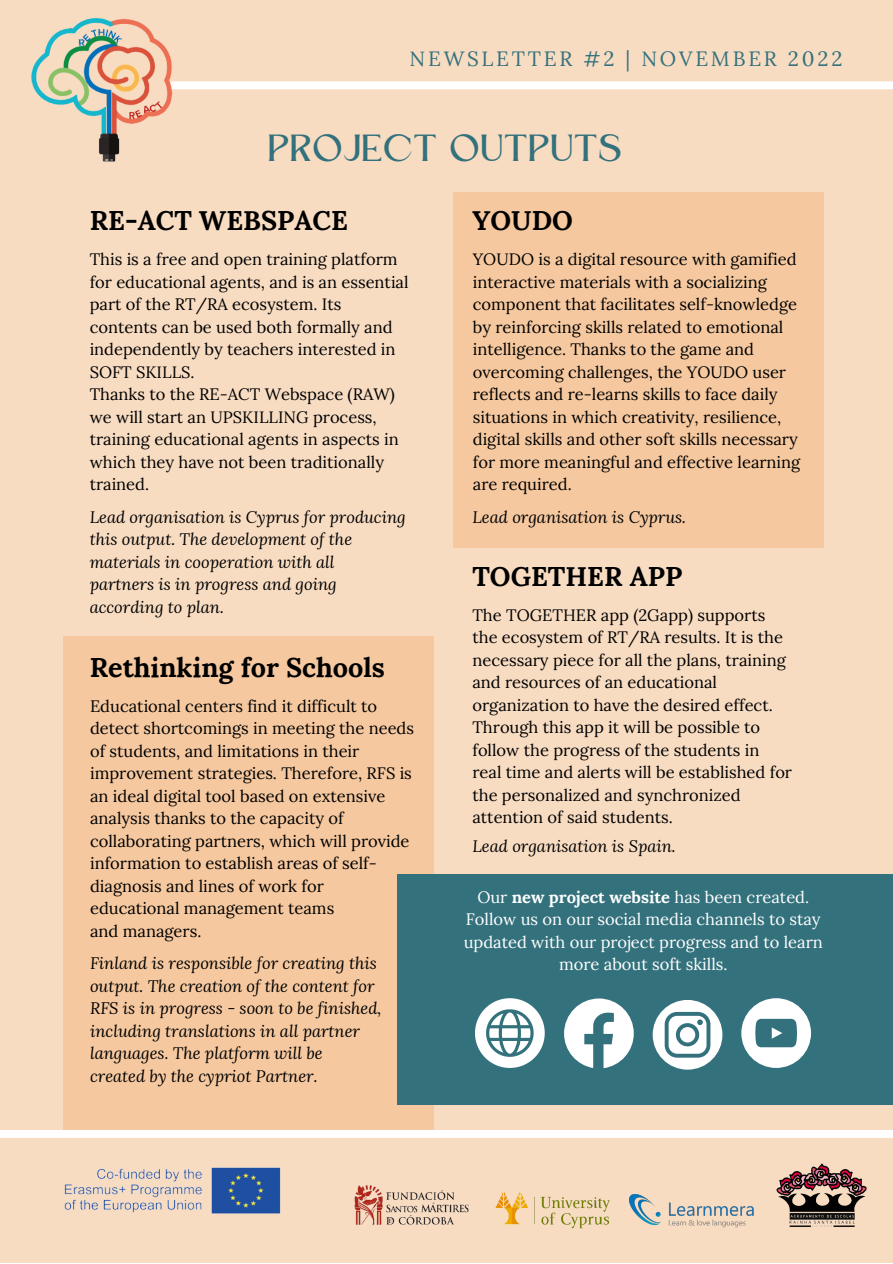
<style>
.page{position:relative;width:893px;height:1264px;background:#fff}
.page>*{position:absolute;margin:0;border:0;box-sizing:border-box;transform-origin:0 0}
.t1{font:35.25px "Kingred Serif";color:#33717c}
.t2{font:700 27px "Lora";color:#000}
.t3{font:20.7px "Lora";letter-spacing:.135em;color:#33717c}
.t4{font:16.5px/22.5px "Lora";color:#000}
.t5{font:italic 16.5px/22.5px "Lora";color:#000}
.t6{font:16.5px/22.5px "Lora";color:#fff;text-align:center}
.s1{font-weight:700}
</style>
<div class="page">
<div style="left:0;top:0;width:892px;height:1262px;background:#f8dcc2"></div>
<div style="left:173px;top:81px;width:719px;height:8px;background:#fff"></div>
<img style="left:31px;top:18px;width:159px;height:144px">
<svg style="left:0;top:1129px;width:892px;height:99px"></svg>
<img style="left:332px;top:1184px;width:155px;height:44px">
<img style="left:495px;top:1190px;width:117px;height:39px">
<img style="left:629px;top:1194px;width:125px;height:33px">
<img style="left:773px;top:1159px;width:96px;height:69px">
<div style="left:64px;top:635px;width:370px;height:494px;background:#f5c89f"></div>
<div style="left:453px;top:192px;width:370px;height:355px;background:#f5c89f"></div>
<div style="left:397px;top:873px;width:495px;height:231px;background:#33717c"></div>
<svg style="left:475px;top:998px;width:69px;height:69px"></svg>
<svg style="left:741px;top:998px;width:70px;height:69px"></svg>
<svg style="left:564px;top:998px;width:69px;height:70px"></svg>
<svg style="left:652px;top:999px;width:70px;height:70px"></svg>
<p class="t3" style="left:409px;top:45px;width:434px">NEWSLETTER #2 | NOVEMBER 2022</p>
<h1 class="t1" style="left:269px;top:135px;width:355px">PROJECT OUTPUTS</h1>
<h2 class="t2" style="left:90px;top:203px;width:260px">RE-ACT WEBSPACE</h2>
<h2 class="t2" style="left:472px;top:203px;width:102px">YOUDO</h2>
<p class="t4" style="left:473px;top:248px;width:329px">YOUDO is a digital resource with gamified interactive materials with a socializing component that facilitates self-knowledge by reinforcing skills related to emotional intelligence. Thanks to the game and overcoming challenges, the YOUDO user reflects and re-learns skills to face daily situations in which creativity, resilience, digital skills and other soft skills necessary for more meaningful and effective learning are required.</p>
<p class="t4" style="left:90px;top:248px;width:320px">This is a free and open training platform for educational agents, and is an essential part of the RT/RA ecosystem. Its contents can be used both formally and independently by teachers interested in SOFT SKILLS.<br>Thanks to the RE-ACT Webspace (RAW) we will start an UPSKILLING process, training educational agents in aspects in which they have not been traditionally trained.</p>
<p class="t5" style="left:90px;top:505px;width:317px">Lead organisation is Cyprus for producing this output. The development of the materials in cooperation with all<br>partners is in progress and going according to plan.</p>
<p class="t5" style="left:472px;top:505px;width:215px">Lead organisation is Cyprus.</p>
<h2 class="t2" style="left:472px;top:559px;width:211px">TOGETHER APP</h2>
<p class="t4" style="left:472px;top:603px;width:321px">The TOGETHER app (2Gapp) supports the ecosystem of RT/RA results. It is the necessary piece for all the plans, training and resources of an educational organization to have the desired effect.<br>Through this app it will be possible to follow the progress of the students in real time and alerts will be established for the personalized and synchronized attention of said students.</p>
<h2 class="t2" style="left:90px;top:649px;width:297px">Rethinking for Schools</h2>
<p class="t4" style="left:90px;top:694px;width:325px">Educational centers find it difficult to detect shortcomings in meeting the needs of students, and limitations in their improvement strategies. Therefore, RFS is an ideal digital tool based on extensive analysis thanks to the capacity of collaborating partners, which will provide information to establish areas of self&shy;diagnosis and lines of work for educational management teams<br>and managers.</p>
<p class="t5" style="left:90px;top:951px;width:293px">Finland is responsible for creating this output. The creation of the content for RFS is in progress - soon to be finished, including translations in all partner languages. The platform will be created by the cypriot Partner.</p>
<p class="t5" style="left:472px;top:834px;width:205px">Lead organisation is Spain.</p>
<p class="t6" style="left:463px;top:885px;width:360px">Our <span class="s1">new project website</span> has been created.<br>Follow us on our social media channels to stay updated with our project progress and to learn more about soft skills.</p>
</div>
